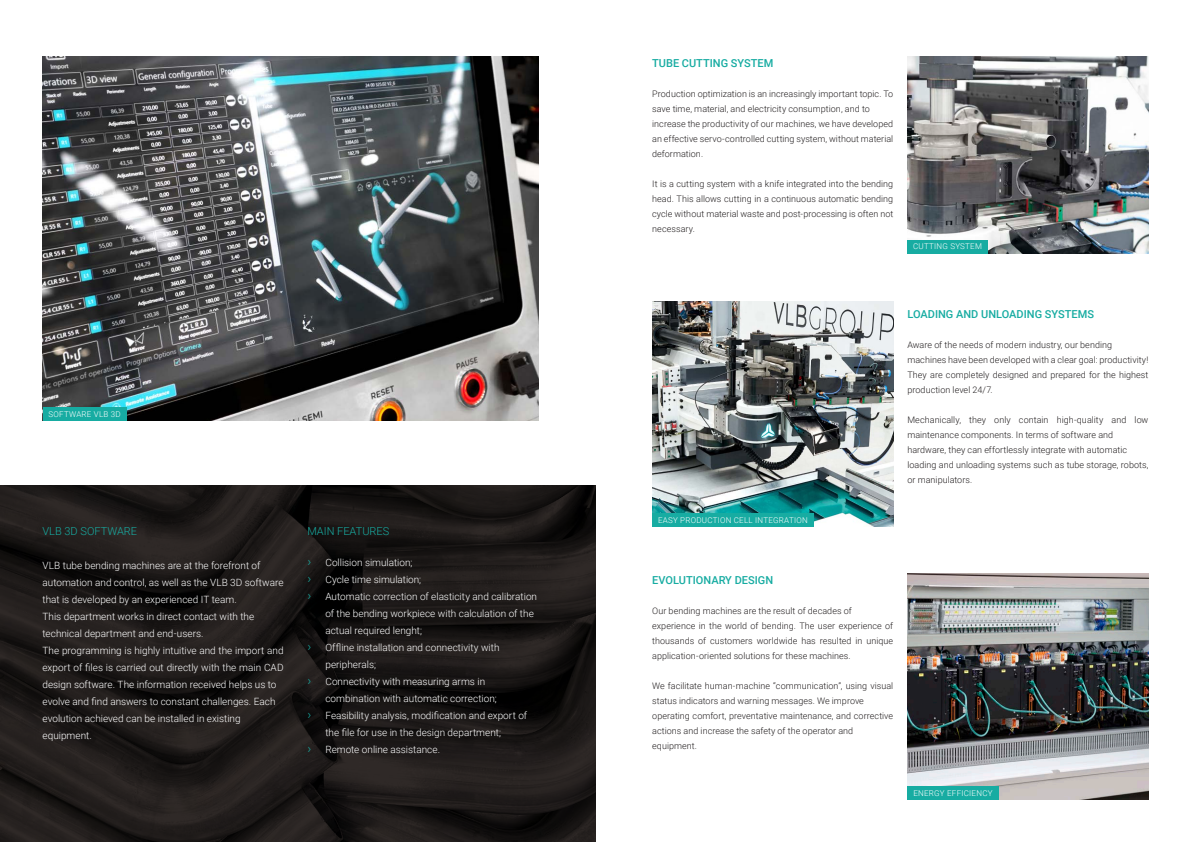
<style>
.page{position:relative;width:1191px;height:842px;background:#fff}
.page>*{position:absolute;margin:0;border:0;box-sizing:border-box;transform-origin:0 0}
.t1{font:500 11px "Roboto";color:#17aca2}
.t2{font:300 11px "Roboto";color:#17aca2}
.t3{font:300 10px/17px "Roboto";color:#fff}
.t4{font:300 9px/15px "Roboto";letter-spacing:.005em;color:#231f20}
.t5{font:300 8px "Roboto";letter-spacing:.03em;color:#fff}
.s1{font-size:13px;color:#17aca2}
</style>
<div class="page">
<svg style="left:0;top:485px;width:595px;height:357px;fill:#1e1a19"></svg>
<img style="left:43px;top:57px;width:496px;height:364px">
<div style="left:43px;top:407px;width:83px;height:14px;background:#17aca2"></div>
<img style="left:907px;top:574px;width:241px;height:225px">
<div style="left:907px;top:786px;width:91px;height:13px;background:#17aca2"></div>
<img style="left:652px;top:301px;width:241px;height:225px">
<div style="left:652px;top:513px;width:161px;height:13px;background:#17aca2"></div>
<img style="left:907px;top:57px;width:241px;height:197px">
<div style="left:907px;top:240px;width:80px;height:14px;background:#17aca2"></div>
<p class="t5" style="left:49px;top:409px;width:74px">SOFTWARE VLB 3D</p>
<p class="t2" style="left:43px;top:523px;width:96px">VLB 3D SOFTWARE</p>
<p class="t3" style="left:43px;top:556px;width:219px">VLB tube bending machines are at the forefront of</p>
<p class="t3" style="left:43px;top:573px;width:242px">automation and control, as well as the VLB 3D software that is developed by an experienced IT team.</p>
<p class="t3" style="left:43px;top:607px;width:213px">This department works in direct contact with the</p>
<p class="t3" style="left:43px;top:624px;width:163px">technical department and end-users.</p>
<p class="t3" style="left:43px;top:641px;width:242px;text-align:justify">The programming is highly intuitive and the import and export of files is carried out directly with the main CAD design software. The information received helps us to</p>
<p class="t3" style="left:43px;top:692px;width:234px">evolve and find answers to constant challenges. Each</p>
<p class="t3" style="left:43px;top:709px;width:200px">evolution achieved can be installed in existing</p>
<p class="t3" style="left:43px;top:726px;width:51px">equipment.</p>
<p class="t2" style="left:307px;top:523px;width:83px">MAIN FEATURES</p>
<p class="t3" style="left:307px;top:553px;width:107px"><span class="s1">›</span> Collision simulation;</p>
<p class="t3" style="left:307px;top:570px;width:115px"><span class="s1">›</span> Cycle time simulation;</p>
<p class="t3" style="left:325px;top:587px;width:213px;text-indent:-18px"><span class="s1">›</span> Automatic correction of elasticity and calibration of the bending workpiece with calculation of the actual required lenght;</p>
<p class="t3" style="left:325px;top:638px;width:176px;text-indent:-18px"><span class="s1">›</span> Offline installation and connectivity with peripherals;</p>
<p class="t3" style="left:325px;top:672px;width:173px;text-indent:-18px"><span class="s1">›</span> Connectivity with measuring arms in combination with automatic correction;</p>
<p class="t3" style="left:325px;top:706px;width:203px;text-indent:-18px"><span class="s1">›</span> Feasibility analysis, modification and export of the file for use in the design department;</p>
<p class="t3" style="left:307px;top:740px;width:134px"><span class="s1">›</span> Remote online assistance.</p>
<p class="t1" style="left:652px;top:56px;width:123px">TUBE CUTTING SYSTEM</p>
<p class="t4" style="left:652px;top:86px;width:242px">Production optimization is an increasingly important topic. To save time, material, and electricity consumption, and to</p>
<p class="t4" style="left:652px;top:116px;width:242px;text-align:justify">increase the productivity of our machines, we have developed an effective servo-controlled cutting system, without material deformation.</p>
<p class="t4" style="left:652px;top:176px;width:242px;text-align:justify">It is a cutting system with a knife integrated into the bending head. This allows cutting in a continuous automatic bending cycle without material waste and post-processing is often not necessary.</p>
<p class="t5" style="left:913px;top:241px;width:70px">CUTTING SYSTEM</p>
<p class="t5" style="left:658px;top:514px;width:151px">EASY PRODUCTION CELL INTEGRATION</p>
<p class="t1" style="left:907px;top:307px;width:188px">LOADING AND UNLOADING SYSTEMS</p>
<p class="t4" style="left:907px;top:337px;width:206px">Aware of the needs of modern industry, our bending</p>
<p class="t4" style="left:907px;top:352px;width:242px;text-align:justify">machines have been developed with a clear goal: productivity!<br>They are completely designed and prepared for the highest production level 24/7.</p>
<p class="t4" style="left:907px;top:412px;width:242px">Mechanically, they only contain high-quality and low maintenance components. In terms of software and</p>
<p class="t4" style="left:907px;top:442px;width:221px">hardware, they can effortlessly integrate with automatic</p>
<p class="t4" style="left:907px;top:457px;width:242px">loading and unloading systems such as tube storage, robots, or manipulators.</p>
<p class="t1" style="left:652px;top:573px;width:122px">EVOLUTIONARY DESIGN</p>
<p class="t4" style="left:652px;top:603px;width:201px">Our bending machines are the result of decades of</p>
<p class="t4" style="left:652px;top:618px;width:242px;text-align:justify">experience in the world of bending. The user experience of thousands of customers worldwide has resulted in unique application-oriented solutions for these machines.</p>
<p class="t4" style="left:652px;top:678px;width:242px">We facilitate human-machine “communication”, using visual status indicators and warning messages. We improve</p>
<p class="t4" style="left:652px;top:708px;width:242px">operating comfort, preventative maintenance, and corrective actions and increase the safety of the operator and</p>
<p class="t4" style="left:652px;top:738px;width:46px">equipment.</p>
<p class="t5" style="left:913px;top:787px;width:81px">ENERGY EFFICIENCY</p>
</div>
